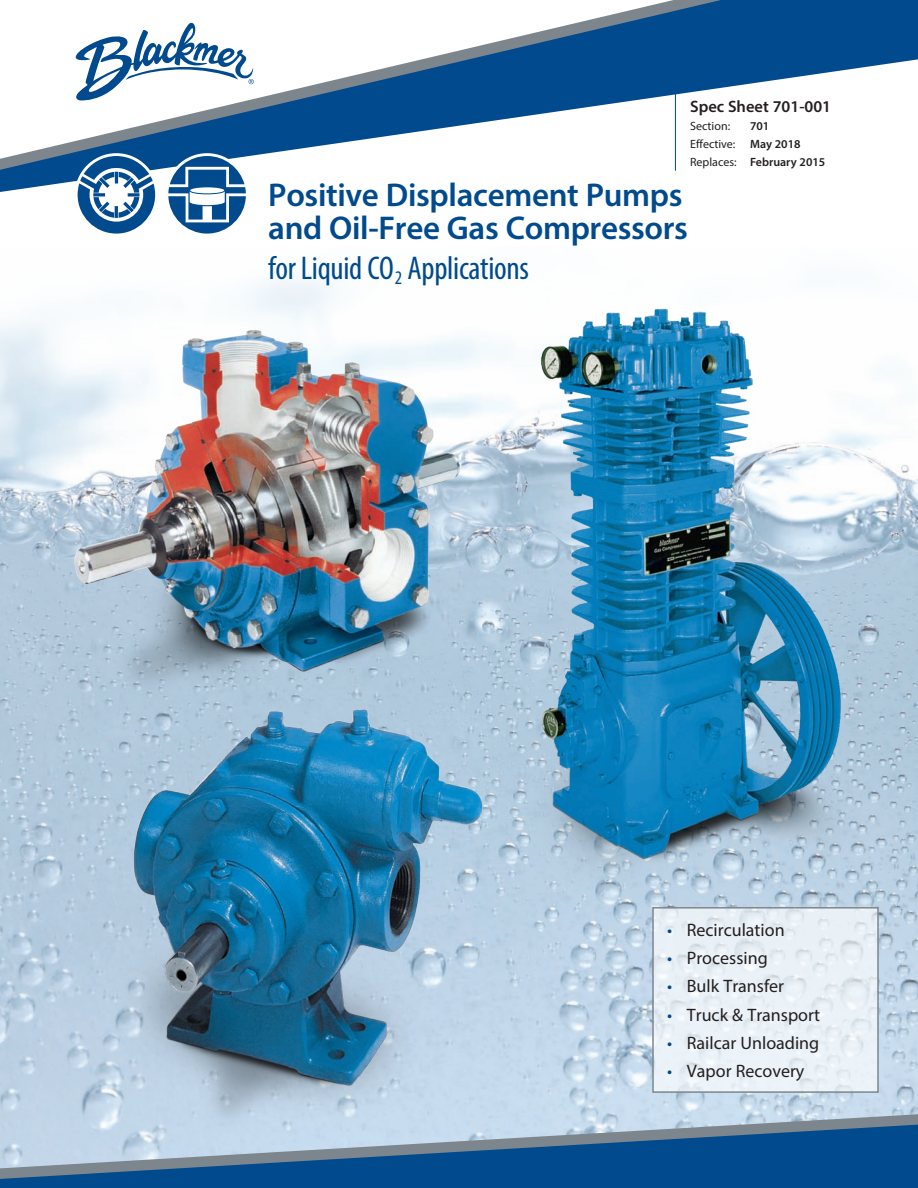
<style>
.page{position:relative;width:918px;height:1188px;background:#fff}
.page>*{position:absolute;margin:0;border:0;box-sizing:border-box;transform-origin:0 0}
.t1{font:600 33px/33px "Myriad Pro";letter-spacing:-.01em;color:#004a8d}
.t2{font:condensed 33px "Myriad Pro";letter-spacing:-.01em;color:#004a8d}
.t3{font:18px "Myriad Pro";color:#231f20}
.t4{font:600 16.5px "Myriad Pro";color:#231f20}
.t5{font:600 12px/18px "Myriad Pro";color:#231f20}
.t6{font:12px "Myriad Pro";color:#231f20}
.s1{font-weight:400}
.s2{color:#004a8d}
</style>
<div class="page">
<img style="left:0;top:369px;width:918px;height:745px">
<img style="left:0;top:278px;width:446px;height:541px">
<img style="left:446px;top:308px;width:450px;height:681px">
<img style="left:6px;top:618px;width:560px;height:496px">
<div style="left:653px;top:908px;width:225px;height:184px;background:#eaf1f7"></div>
<div style="left:652px;top:907px;width:227px;height:186px;border:2px solid #7e868d"></div>
<div style="left:0;top:1179px;width:918px;height:9px;background:#004a8d"></div>
<svg style="left:0;top:1114px;width:918px;height:65px;background:#678fb4"></svg>
<svg style="left:0;top:0;width:918px;height:192px"></svg>
<svg style="left:0;top:0;width:721px;height:170px"></svg>
<svg style="left:74px;top:21px;width:180px;height:80px"></svg>
<svg style="left:75px;top:153px;width:83px;height:83px"></svg>
<svg style="left:78px;top:156px;width:77px;height:78px"></svg>
<div style="left:165px;top:153px;width:84px;height:83px;background:#fff;border-radius:50%"></div>
<svg style="left:168px;top:156px;width:78px;height:78px"></svg>
<p class="t4" style="left:690px;top:96px;width:142px">Spec Sheet 701-001</p>
<p class="t6" style="left:690px;top:118px;width:42px">Section:</p>
<p class="t5" style="left:690px;top:116px;width:137px;text-indent:60px">701<br><span class="s1">Effective:</span> May 2018<br><span class="s1">Replaces:</span> February 2015</p>
<h1 class="t1" style="left:268px;top:178px;width:421px">Positive Displacement Pumps and Oil-Free Gas Compressors</h1>
<h1 class="t2" style="left:268px;top:248px;width:262px">for Liquid CO<sub>2</sub> Applications</h1>
<p class="t3" style="left:667px;top:918px;width:119px"><span class="s2">•</span> Recirculation</p>
<p class="t3" style="left:667px;top:947px;width:102px"><span class="s2">•</span> Processing</p>
<p class="t3" style="left:667px;top:975px;width:118px"><span class="s2">•</span> Bulk Transfer</p>
<p class="t3" style="left:667px;top:1003px;width:154px"><span class="s2">•</span> Truck &amp; Transport</p>
<p class="t3" style="left:667px;top:1032px;width:154px"><span class="s2">•</span> Railcar Unloading</p>
<p class="t3" style="left:667px;top:1060px;width:139px"><span class="s2">•</span> Vapor Recovery</p>
</div>
